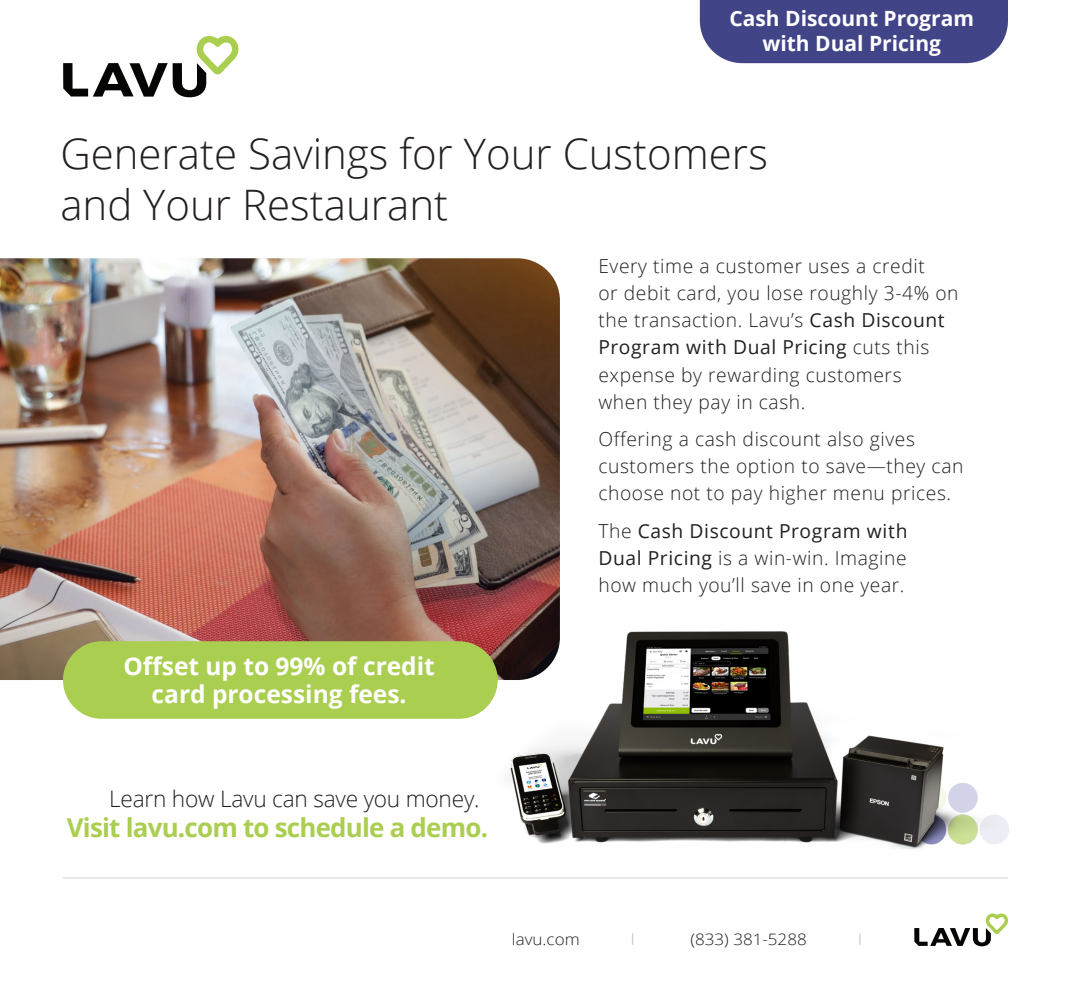
<style>
.page{position:relative;width:1071px;height:1008px;background:#fff}
.page>*{position:absolute;margin:0;border:0;box-sizing:border-box;transform-origin:0 0}
.t1{font:300 42px/50.4px "Open Sans";color:#231f20}
.t2{font:700 25.9px "Open Sans";letter-spacing:-.03em;color:#aace4f}
.t3{font:700 24.5px/28px "Open Sans";color:#fff;text-align:center}
.t4{font:300 22.75px "Open Sans";letter-spacing:-.01em;color:#231f20}
.t5{font:700 21px/25.2px "Open Sans";color:#fff;text-align:center}
.t6{font:300 19.25px/27.1px "Open Sans";letter-spacing:.03em;color:#231f20}
.t7{font:300 15.75px "Open Sans";color:#231f20;scale:1.08 1}
.t8{font:300 11.38px "Open Sans";color:#b2b3b7;scale:1.5 1}
.s1{font-weight:400}
</style>
<div class="page">
<div style="left:700px;top:0;width:308px;height:63px;background:#424488"></div>
<img style="left:0;top:258px;width:560px;height:422px">
<div style="left:63px;top:641px;width:435px;height:78px;background:#aace4f;border-radius:39px"></div>
<svg style="left:63px;top:36px;width:175px;height:61px"></svg>
<img style="left:487px;top:608px;width:522px;height:270px">
<hr style="left:63px;top:878px;width:945px;height:1px;background:#d1d2d4">
<svg style="left:914px;top:914px;width:94px;height:32px"></svg>
<p class="t5" style="left:729px;top:5px;width:246px">Cash Discount Program with Dual Pricing</p>
<p class="t1" style="left:60px;top:128px;width:709px">Generate Savings for Your Customers and Your Restaurant</p>
<p class="t6" style="left:598px;top:252px;width:362px">Every time a customer uses a credit<br>or debit card, you lose roughly 3-4% on the transaction. Lavu’s <span class="s1">Cash Discount Program with Dual Pricing</span> cuts this expense by rewarding customers<br>when they pay in cash.</p>
<p class="t6" style="left:598px;top:425px;width:367px">Offering a cash discount also gives customers the option to save—they can choose not to pay higher menu prices.</p>
<p class="t6" style="left:598px;top:517px;width:311px;text-align:justify">The <span class="s1">Cash Discount Program with Dual Pricing</span> is a win-win. Imagine how much you’ll save in one year.</p>
<p class="t3" style="left:123px;top:652px;width:313px">Offset up to 99% of credit card processing fees.</p>
<p class="t4" style="left:109px;top:783px;width:372px">Learn how Lavu can save you money.</p>
<p class="t2" style="left:67px;top:810px;width:423px">Visit lavu.com to schedule a demo.</p>
<p class="t7" style="left:512px;top:928px;width:64px">lavu.com</p>
<p class="t8" style="left:628px;top:930px;width:8px">|</p>
<p class="t7" style="left:691px;top:928px;width:109px">(833) 381-5288</p>
<p class="t8" style="left:855px;top:930px;width:8px">|</p>
</div>
